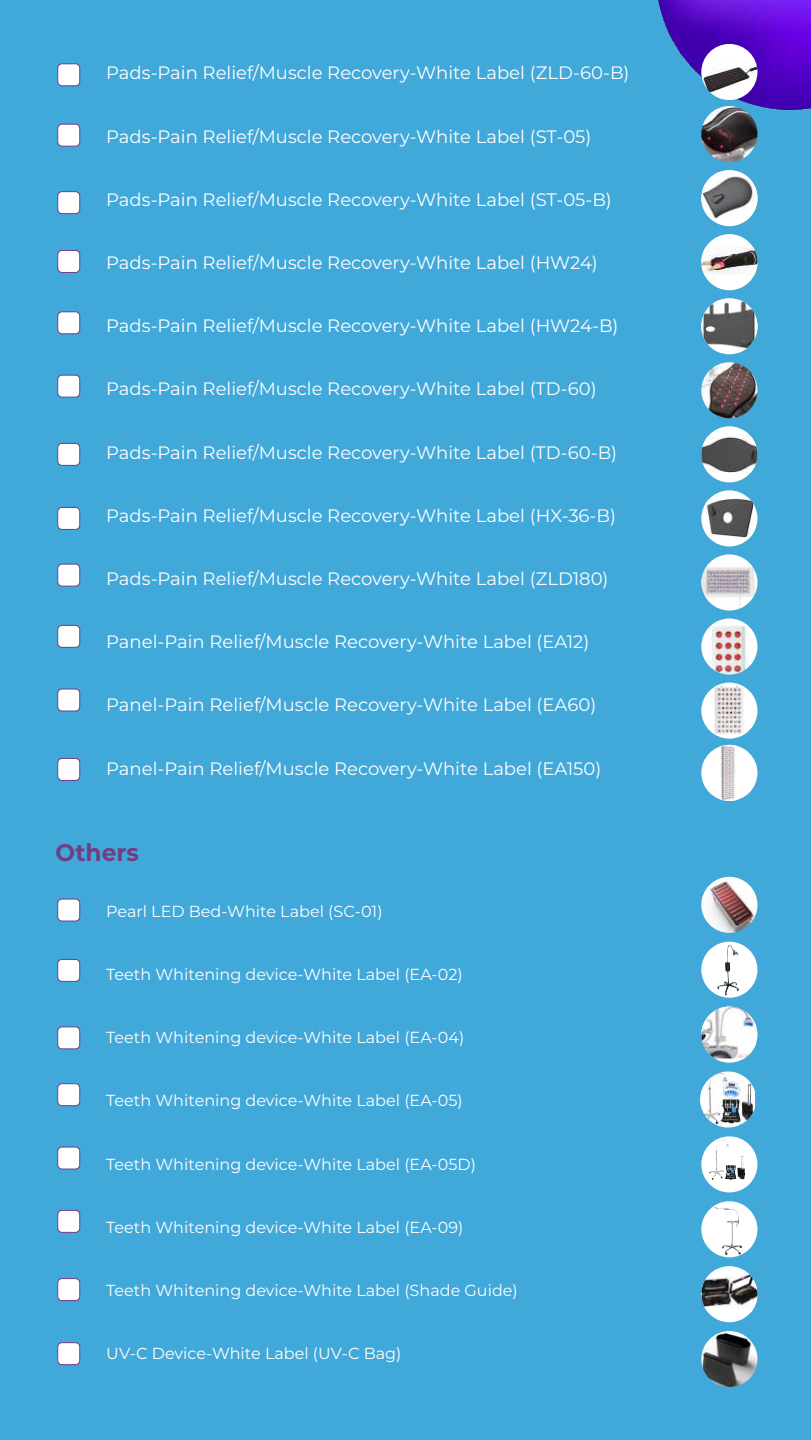
<style>
.page{position:relative;width:811px;height:1440px;background:#fff}
.page>*{position:absolute;margin:0;border:0;box-sizing:border-box;transform-origin:0 0}
.t1{font:700 24px "Montserrat";color:#713e85}
.t2{font:18px "Montserrat";color:#fff}
.t3{font:16px "Montserrat";color:#fff}
</style>
<div class="page">
<div style="left:0;top:0;width:810px;height:1440px;background:#41a8da"></div>
<img style="left:658px;top:0;width:152px;height:227px">
<div style="left:58px;top:64px;width:22px;height:22px;background:#fff;border-radius:4px"></div>
<div style="left:57px;top:63px;width:23px;height:23px;border:1px solid #713e85;border-radius:4px"></div>
<div style="left:58px;top:124px;width:22px;height:22px;background:#fff;border-radius:4px"></div>
<div style="left:57px;top:124px;width:23px;height:23px;border:1px solid #713e85;border-radius:4px"></div>
<div style="left:58px;top:192px;width:22px;height:22px;background:#fff;border-radius:4px"></div>
<div style="left:57px;top:191px;width:23px;height:23px;border:1px solid #713e85;border-radius:4px"></div>
<div style="left:58px;top:250px;width:22px;height:22px;background:#fff;border-radius:4px"></div>
<div style="left:57px;top:250px;width:23px;height:23px;border:1px solid #713e85;border-radius:4px"></div>
<div style="left:58px;top:312px;width:22px;height:22px;background:#fff;border-radius:4px"></div>
<div style="left:57px;top:311px;width:23px;height:23px;border:1px solid #713e85;border-radius:4px"></div>
<div style="left:58px;top:375px;width:22px;height:22px;background:#fff;border-radius:4px"></div>
<div style="left:57px;top:375px;width:23px;height:23px;border:1px solid #713e85;border-radius:4px"></div>
<div style="left:58px;top:443px;width:22px;height:22px;background:#fff;border-radius:4px"></div>
<div style="left:57px;top:443px;width:23px;height:23px;border:1px solid #713e85;border-radius:4px"></div>
<div style="left:58px;top:507px;width:22px;height:22px;background:#fff;border-radius:4px"></div>
<div style="left:57px;top:507px;width:23px;height:23px;border:1px solid #713e85;border-radius:4px"></div>
<div style="left:58px;top:564px;width:22px;height:22px;background:#fff;border-radius:4px"></div>
<div style="left:57px;top:564px;width:23px;height:23px;border:1px solid #713e85;border-radius:4px"></div>
<div style="left:58px;top:625px;width:22px;height:22px;background:#fff;border-radius:4px"></div>
<div style="left:57px;top:625px;width:23px;height:23px;border:1px solid #713e85;border-radius:4px"></div>
<div style="left:58px;top:689px;width:22px;height:22px;background:#fff;border-radius:4px"></div>
<div style="left:57px;top:689px;width:23px;height:23px;border:1px solid #713e85;border-radius:4px"></div>
<div style="left:58px;top:758px;width:22px;height:22px;background:#fff;border-radius:4px"></div>
<div style="left:57px;top:758px;width:23px;height:23px;border:1px solid #713e85;border-radius:4px"></div>
<div style="left:58px;top:899px;width:22px;height:22px;background:#fff;border-radius:4px"></div>
<div style="left:57px;top:899px;width:23px;height:23px;border:1px solid #713e85;border-radius:4px"></div>
<div style="left:58px;top:959px;width:22px;height:22px;background:#fff;border-radius:4px"></div>
<div style="left:57px;top:959px;width:23px;height:23px;border:1px solid #713e85;border-radius:4px"></div>
<div style="left:58px;top:1027px;width:22px;height:22px;background:#fff;border-radius:4px"></div>
<div style="left:57px;top:1026px;width:23px;height:23px;border:1px solid #713e85;border-radius:4px"></div>
<div style="left:58px;top:1084px;width:22px;height:22px;background:#fff;border-radius:4px"></div>
<div style="left:57px;top:1083px;width:23px;height:23px;border:1px solid #713e85;border-radius:4px"></div>
<div style="left:58px;top:1147px;width:22px;height:22px;background:#fff;border-radius:4px"></div>
<div style="left:57px;top:1147px;width:23px;height:23px;border:1px solid #713e85;border-radius:4px"></div>
<div style="left:58px;top:1210px;width:22px;height:22px;background:#fff;border-radius:4px"></div>
<div style="left:57px;top:1210px;width:23px;height:23px;border:1px solid #713e85;border-radius:4px"></div>
<div style="left:58px;top:1279px;width:22px;height:22px;background:#fff;border-radius:4px"></div>
<div style="left:57px;top:1278px;width:23px;height:23px;border:1px solid #713e85;border-radius:4px"></div>
<div style="left:58px;top:1343px;width:22px;height:22px;background:#fff;border-radius:4px"></div>
<div style="left:57px;top:1342px;width:23px;height:23px;border:1px solid #713e85;border-radius:4px"></div>
<img style="left:701px;top:44px;width:56px;height:56px;border-radius:28px">
<img style="left:701px;top:554px;width:56px;height:57px;border-radius:28px">
<img style="left:701px;top:619px;width:56px;height:56px;border-radius:28px">
<img style="left:701px;top:674px;width:57px;height:65px">
<img style="left:701px;top:877px;width:56px;height:56px;border-radius:28px">
<div style="left:701px;top:942px;width:56px;height:56px;background:#fff;border-radius:50%"></div>
<img style="left:712px;top:942px;width:31px;height:56px">
<div style="left:701px;top:1201px;width:56px;height:56px;background:#fff;border-radius:50%"></div>
<img style="left:714px;top:1207px;width:27px;height:48px">
<img style="left:701px;top:1331px;width:56px;height:56px;border-radius:28px">
<img style="left:701px;top:362px;width:56px;height:56px;border-radius:28px">
<img style="left:701px;top:106px;width:56px;height:56px;border-radius:28px">
<div style="left:701px;top:170px;width:56px;height:56px;background:#fff;border-radius:50%"></div>
<img style="left:701px;top:172px;width:56px;height:49px">
<div style="left:701px;top:234px;width:56px;height:56px;background:#fff;border-radius:50%"></div>
<img style="left:701px;top:247px;width:56px;height:28px">
<img style="left:701px;top:300px;width:56px;height:52px">
<div style="left:701px;top:426px;width:56px;height:56px;background:#fff;border-radius:50%"></div>
<img style="left:701px;top:436px;width:56px;height:37px">
<div style="left:701px;top:490px;width:56px;height:56px;background:#fff;border-radius:50%"></div>
<img style="left:705px;top:499px;width:48px;height:39px">
<div style="left:701px;top:745px;width:56px;height:56px;background:#fff;border-radius:50%"></div>
<img style="left:719px;top:745px;width:17px;height:56px">
<svg style="left:701px;top:1007px;width:56px;height:56px"></svg>
<img style="left:701px;top:1007px;width:54px;height:52px">
<img style="left:700px;top:1071px;width:54px;height:57px">
<div style="left:701px;top:1136px;width:56px;height:56px;background:#fff;border-radius:50%"></div>
<img style="left:708px;top:1140px;width:39px;height:40px">
<div style="left:701px;top:1266px;width:56px;height:56px;background:#fff;border-radius:50%"></div>
<img style="left:701px;top:1270px;width:56px;height:43px">
<p class="t2" style="left:106px;top:61px;width:524px">Pads-Pain Relief/Muscle Recovery-White Label (ZLD-60-B)</p>
<p class="t2" style="left:106px;top:124px;width:486px">Pads-Pain Relief/Muscle Recovery-White Label (ST-05)</p>
<p class="t2" style="left:106px;top:187px;width:507px">Pads-Pain Relief/Muscle Recovery-White Label (ST-05-B)</p>
<p class="t2" style="left:106px;top:250px;width:493px">Pads-Pain Relief/Muscle Recovery-White Label (HW24)</p>
<p class="t2" style="left:106px;top:314px;width:513px">Pads-Pain Relief/Muscle Recovery-White Label (HW24-B)</p>
<p class="t2" style="left:106px;top:377px;width:491px">Pads-Pain Relief/Muscle Recovery-White Label (TD-60)</p>
<p class="t2" style="left:106px;top:440px;width:512px">Pads-Pain Relief/Muscle Recovery-White Label (TD-60-B)</p>
<p class="t2" style="left:106px;top:503px;width:511px">Pads-Pain Relief/Muscle Recovery-White Label (HX-36-B)</p>
<p class="t2" style="left:106px;top:566px;width:503px">Pads-Pain Relief/Muscle Recovery-White Label (ZLD180)</p>
<p class="t2" style="left:106px;top:630px;width:484px">Panel-Pain Relief/Muscle Recovery-White Label (EA12)</p>
<p class="t2" style="left:106px;top:693px;width:491px">Panel-Pain Relief/Muscle Recovery-White Label (EA60)</p>
<p class="t2" style="left:106px;top:756px;width:496px">Panel-Pain Relief/Muscle Recovery-White Label (EA150)</p>
<h1 class="t1" style="left:55px;top:836px;width:85px">Others</h1>
<p class="t3" style="left:106px;top:900px;width:278px">Pearl LED Bed-White Label (SC-01)</p>
<p class="t3" style="left:106px;top:963px;width:358px">Teeth Whitening device-White Label (EA-02)</p>
<p class="t3" style="left:106px;top:1026px;width:359px">Teeth Whitening device-White Label (EA-04)</p>
<p class="t3" style="left:106px;top:1090px;width:358px">Teeth Whitening device-White Label (EA-05)</p>
<p class="t3" style="left:106px;top:1153px;width:371px">Teeth Whitening device-White Label (EA-05D)</p>
<p class="t3" style="left:106px;top:1216px;width:358px">Teeth Whitening device-White Label (EA-09)</p>
<p class="t3" style="left:106px;top:1279px;width:413px">Teeth Whitening device-White Label (Shade Guide)</p>
<p class="t3" style="left:106px;top:1342px;width:296px">UV-C Device-White Label (UV-C Bag)</p>
</div>
